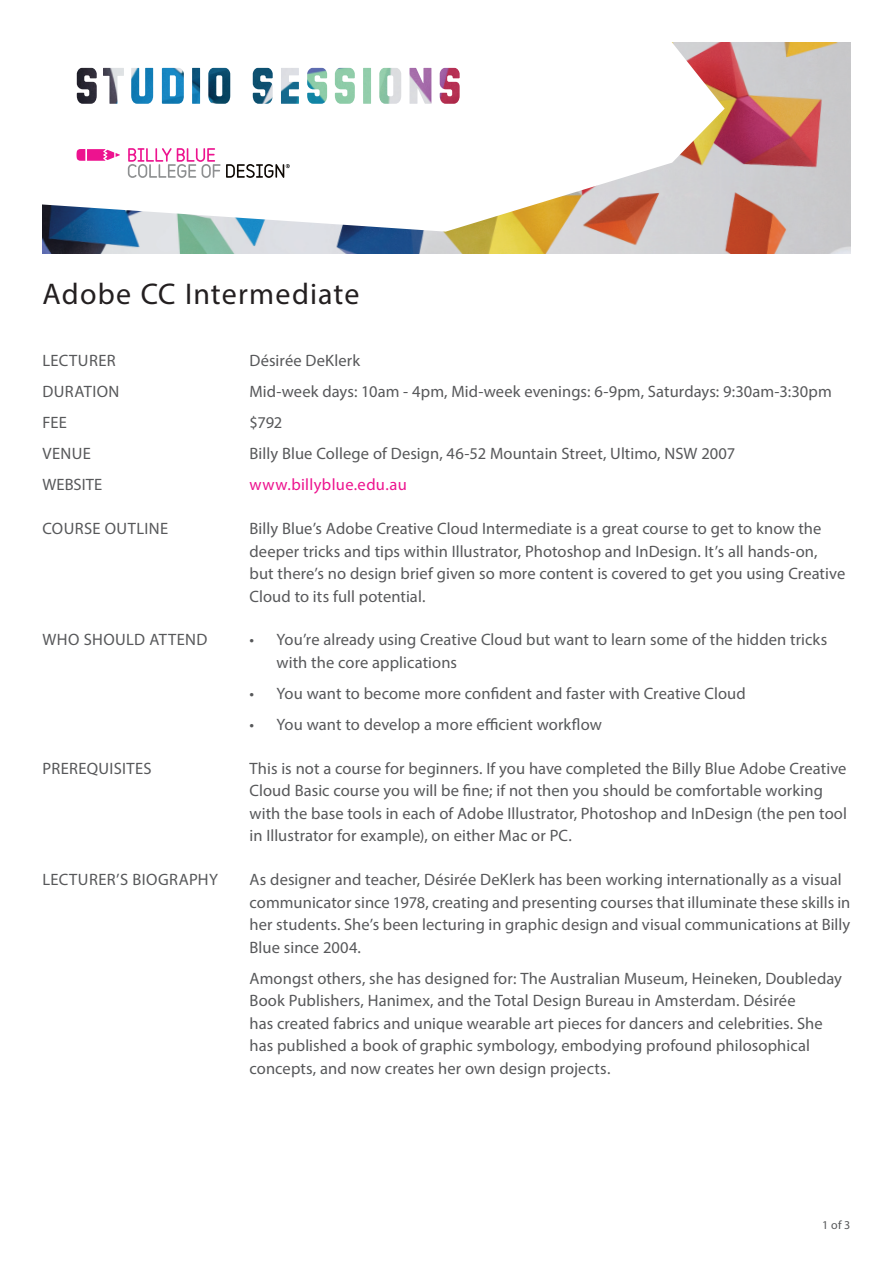
<style>
.page{position:relative;width:893px;height:1263px;background:#fff}
.page>*{position:absolute;margin:0;border:0;box-sizing:border-box;transform-origin:0 0}
.Header_Large{font:30px "Myriad Pro";letter-spacing:.04em;color:#231f20}
.t1{font:16.5px/22.5px "Myriad Pro";letter-spacing:.005em;color:#57585a}
.t2{font:16.5px "Myriad Pro";letter-spacing:.025em;color:#57585a}
.t3{font:16.5px "Myriad Pro";letter-spacing:.025em;color:#ed138f}
.t4{font:12px "Myriad Pro";color:#57585a}
</style>
<div class="page">
<img style="left:43px;top:42px;width:807px;height:212px">
<svg style="left:42px;top:42px;width:683px;height:190px"></svg>
<svg style="left:77px;top:149px;width:43px;height:12px"></svg>
<svg style="left:128px;top:148px;width:162px;height:30px"></svg>
<p class="Header_Large" style="left:43px;top:275px;width:318px">Adobe CC Intermediate</p>
<p class="t1" style="left:43px;top:349px;width:75px">LECTURER</p>
<p class="t1" style="left:250px;top:349px;width:112px">Désirée DeKlerk</p>
<p class="t2" style="left:43px;top:382px;width:78px">DURATION</p>
<p class="t1" style="left:250px;top:380px;width:584px">Mid-week days: 10am - 4pm, Mid-week evenings: 6-9pm, Saturdays: 9:30am-3:30pm</p>
<p class="t1" style="left:43px;top:411px;width:26px">FEE</p>
<p class="t1" style="left:250px;top:411px;width:34px">$792</p>
<p class="t1" style="left:43px;top:442px;width:50px">VENUE</p>
<p class="t1" style="left:250px;top:442px;width:487px">Billy Blue College of Design, 46-52 Mountain Street, Ultimo, NSW 2007</p>
<p class="t1" style="left:43px;top:473px;width:61px">WEBSITE</p>
<p class="t3" style="left:250px;top:475px;width:159px">www.billyblue.edu.au</p>
<p class="t2" style="left:43px;top:518px;width:127px">COURSE OUTLINE</p>
<p class="t1" style="left:250px;top:517px;width:597px">Billy Blue’s Adobe Creative Cloud Intermediate is a great course to get to know the deeper tricks and tips within Illustrator, Photoshop and InDesign. It’s all hands-on, but there’s no design brief given so more content is covered to get you using Creative Cloud to its full potential.</p>
<p class="t2" style="left:43px;top:630px;width:166px">WHO SHOULD ATTEND</p>
<p class="t1" style="left:277px;top:628px;width:552px;text-indent:-27px">• You’re already using Creative Cloud but want to learn some of the hidden tricks with the core applications</p>
<p class="t1" style="left:250px;top:682px;width:498px">• You want to become more confident and faster with Creative Cloud</p>
<p class="t1" style="left:250px;top:713px;width:354px">• You want to develop a more efficient workflow</p>
<p class="t1" style="left:43px;top:757px;width:111px">PREREQUISITES</p>
<p class="t1" style="left:250px;top:757px;width:599px">This is not a course for beginners. If you have completed the Billy Blue Adobe Creative Cloud Basic course you will be fine; if not then you should be comfortable working with the base tools in each of Adobe Illustrator, Photoshop and InDesign (the pen tool in Illustrator for example), on either Mac or PC.</p>
<p class="t2" style="left:43px;top:869px;width:177px">LECTURER’S BIOGRAPHY</p>
<p class="t1" style="left:250px;top:868px;width:602px">As designer and teacher, Désirée DeKlerk has been working internationally as a visual communicator since 1978, creating and presenting courses that illuminate these skills in her students. She’s been lecturing in graphic design and visual communications at Billy Blue since 2004.</p>
<p class="t1" style="left:250px;top:966px;width:594px">Amongst others, she has designed for: The Australian Museum, Heineken, Doubleday Book Publishers, Hanimex, and the Total Design Bureau in Amsterdam. Désirée<br>has created fabrics and unique wearable art pieces for dancers and celebrities. She has published a book of graphic symbology, embodying profound philosophical concepts, and now creates her own design projects.</p>
<p class="t4" style="left:822px;top:1218px;width:30px">1 of 3</p>
</div>
